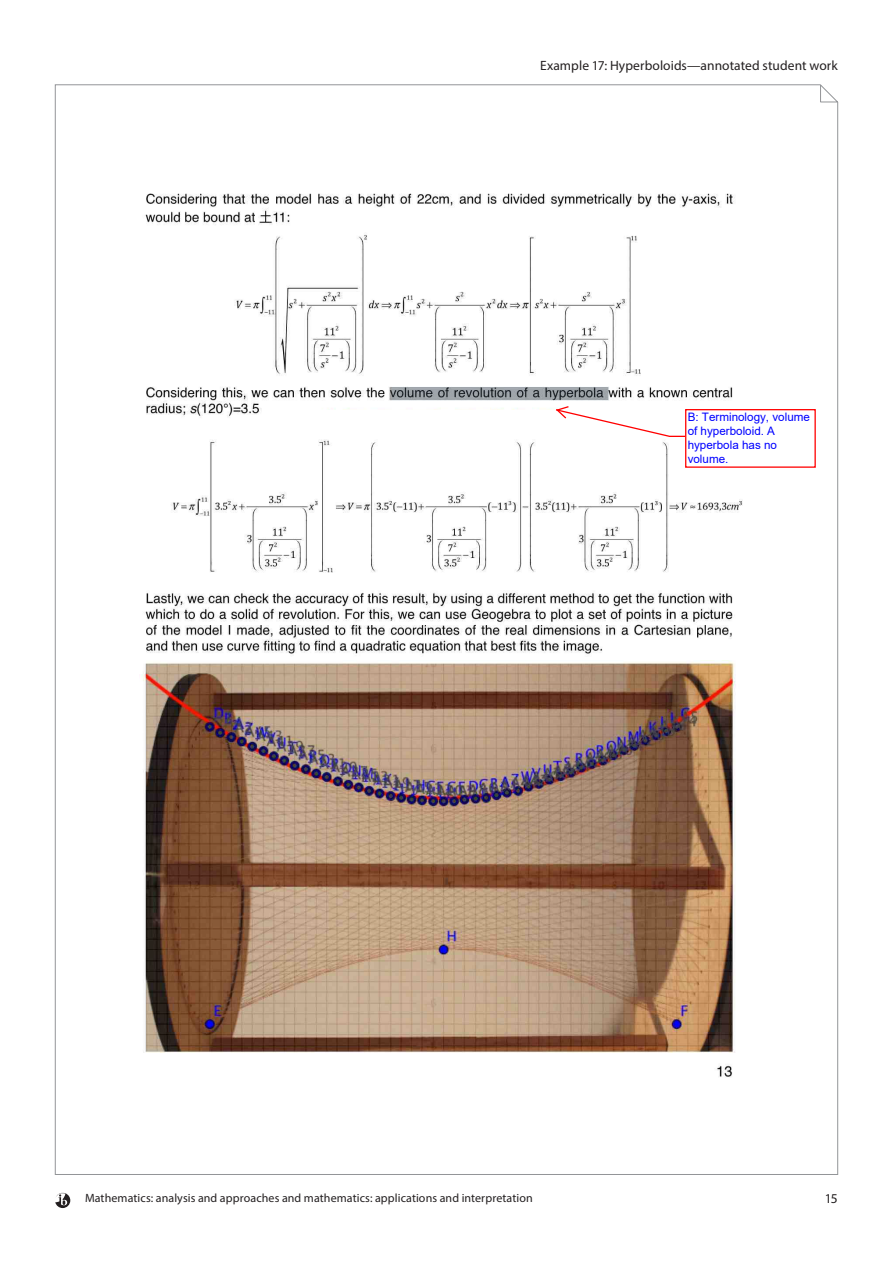
<style>
.page{position:relative;width:893px;height:1263px;background:#fff}
.page>*{position:absolute;margin:0;border:0;box-sizing:border-box;transform-origin:0 0}
.t1{font:13.5px "Myriad Pro";letter-spacing:.005em;color:#231f20}
.t2{font:12px "Myriad Pro";letter-spacing:.005em;color:#231f20}
.t3{font:11.7px/14px "Arial";color:#00f}
</style>
<div class="page">
<svg style="left:817px;top:84px;width:22px;height:21px"></svg>
<svg style="left:55px;top:1192px;width:15px;height:16px"></svg>
<img style="left:141px;top:193px;width:602px;height:884px">
<div style="left:319px;top:410px;width:298px;height:19px;background:#fff"></div>
<svg style="left:555px;top:405px;width:131px;height:33px"></svg>
<div style="left:686px;top:410px;width:129px;height:57px;background:#fff"></div>
<div style="left:685px;top:409px;width:131px;height:59px;border:1px solid #f00"></div>
<p class="t1" style="left:540px;top:58px;width:299px">Example 17: Hyperboloids—annotated student work</p>
<p class="t3" style="left:688px;top:410px;width:124px">B: Terminology, volume of hyperboloid. A hyperbola has no volume.</p>
<p class="t2" style="left:85px;top:1190px;width:449px">Mathematics: analysis and approaches and mathematics: applications and interpretation</p>
<p class="t1" style="left:825px;top:1190px;width:15px">15</p>
</div>
